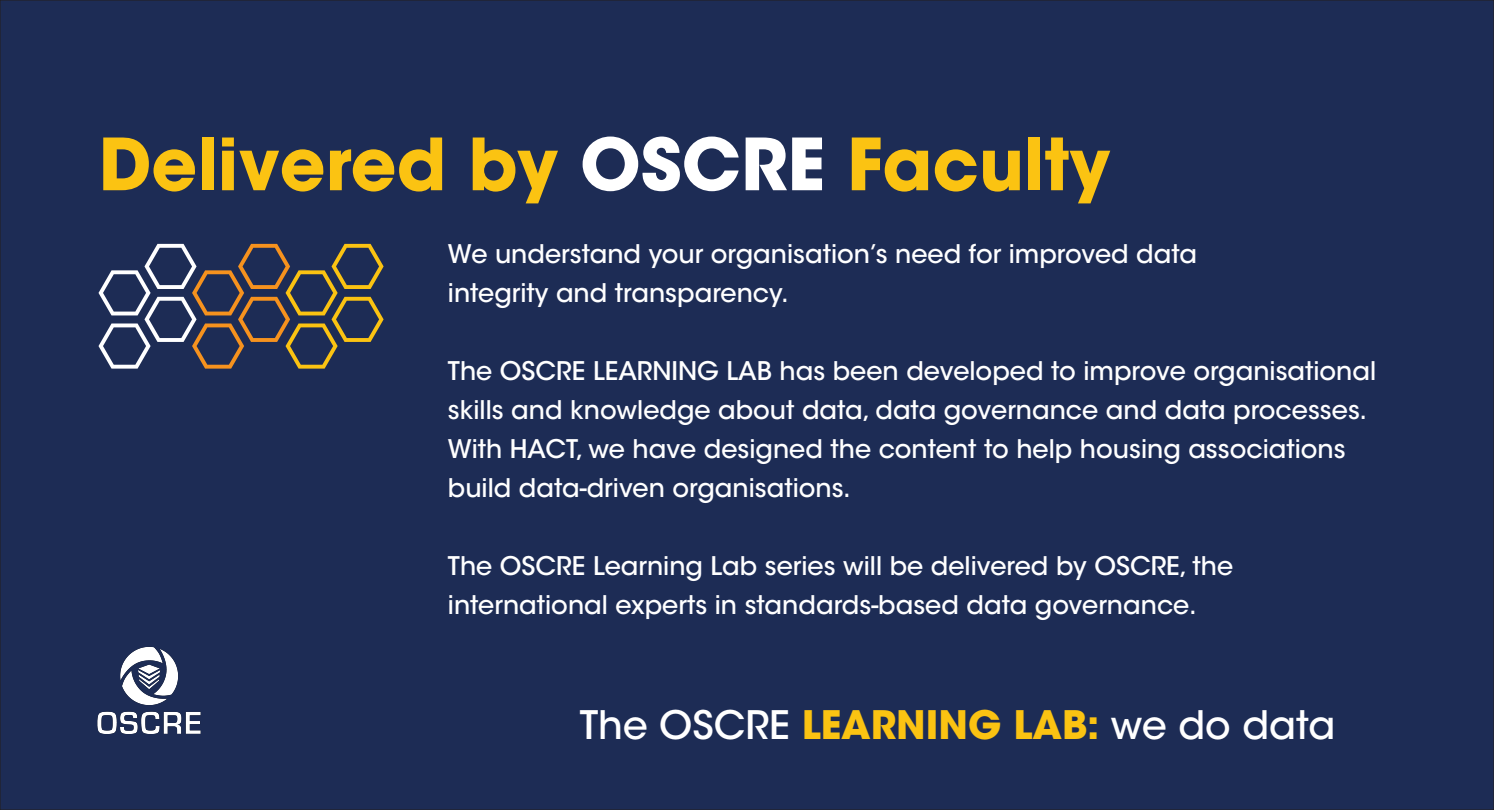
<style>
.page{position:relative;width:1494px;height:810px;background:#1d2c55}
.page>*{position:absolute;margin:0;border:0;box-sizing:border-box;transform-origin:0 0}
.t1{font:71.25px "ITC Avant Garde MM 740 750";color:#fbc312}
.t2{font:39px "ITC Avant Garde MM 445 750";color:#fff}
.t3{font:25.5px/39px "ITC Avant Garde MM 445 750";color:#fff}
.s1{color:#fff}
.s2{font-family:"ITC Avant Garde MM 740 750";color:#fbc312}
</style>
<div class="page">
<svg style="left:99px;top:244px;width:285px;height:125px;background:#464858"></svg>
<img style="left:92px;top:643px;width:114px;height:96px">
<h1 class="t1" style="left:99px;top:123px;width:1013px">Delivered by <span class="s1">OSCRE</span> Faculty</h1>
<p class="t3" style="left:448px;top:235px;width:751px">We understand your organisation’s need for improved data integrity and transparency.</p>
<p class="t3" style="left:448px;top:352px;width:930px">The OSCRE LEARNING LAB has been developed to improve organisational skills and knowledge about data, data governance and data processes.<br>With HACT, we have designed the content to help housing associations build data-driven organisations.</p>
<p class="t3" style="left:448px;top:547px;width:787px">The OSCRE Learning Lab series will be delivered by OSCRE, the international experts in standards-based data governance.</p>
<h2 class="t2" style="left:580px;top:702px;width:757px">The OSCRE <span class="s2">LEARNING LAB:</span> we do data</h2>
</div>
